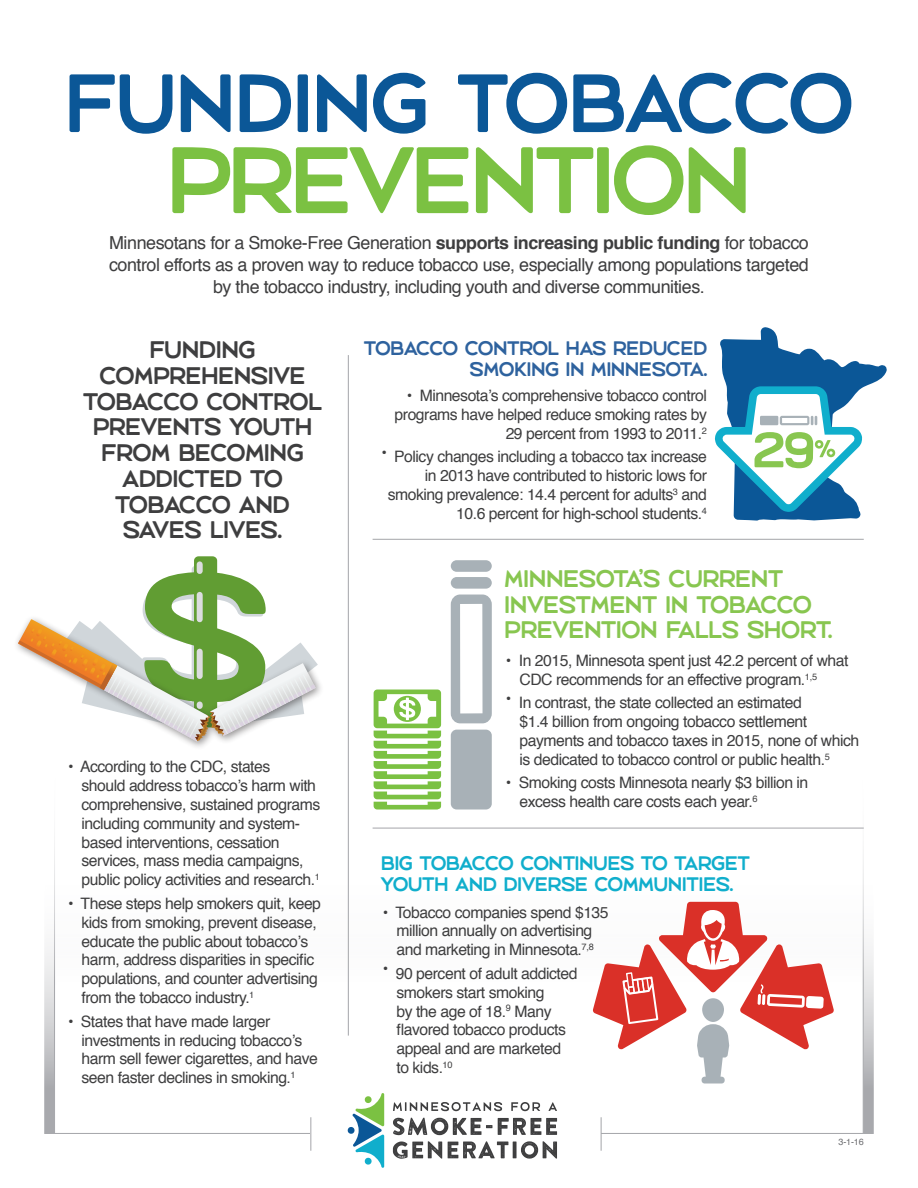
<style>
.page{position:relative;width:918px;height:1188px;background:#fff}
.page>*{position:absolute;margin:0;border:0;box-sizing:border-box;transform-origin:0 0}
.t1{font:94.2px "Mrs Onion";letter-spacing:-.15em;color:#7bc142}
.t2{font:82.35px "Mrs Onion";letter-spacing:-.13em;color:#0b5797}
.t3{font:24px/25.8px "Mrs Onion";letter-spacing:-.13em;color:#3e3e3f;text-align:center}
.t4{font:24px/25.8px "Mrs Onion";letter-spacing:-.13em;color:#88c650}
.t5{font:19.65px/21.3px "Mrs Onion";letter-spacing:-.13em;color:#10aecc}
.t6{font:19.65px/21.3px "Mrs Onion";letter-spacing:-.13em;color:#2e629e;text-align:right}
.t7{font:17.85px/22px "Helvetica";letter-spacing:-.025em;color:#3e3e3f;text-align:center}
.t8{font:15.75px/18.9px "Helvetica";letter-spacing:-.03em;color:#3e3e3f}
.t9{font:9px "Helvetica";color:#6c6d70}
.s1{font-weight:700}
</style>
<div class="page">
<div style="left:44px;top:872px;width:830px;height:262px;background:linear-gradient(to bottom,#fff,#a1a2a7);border:1px solid #a8a9ad"></div>
<div style="left:54px;top:765px;width:810px;height:369px;background:#fff;border:1px solid #a8a9ad"></div>
<hr style="left:348px;top:355px;width:1px;height:681px;background:#a8a9ad">
<div style="left:310px;top:1093px;width:291px;height:75px;background:#fff"></div>
<svg style="left:393px;top:1102px;width:109px;height:9px"></svg>
<svg style="left:511px;top:1102px;width:29px;height:9px"></svg>
<svg style="left:549px;top:1102px;width:8px;height:9px"></svg>
<svg style="left:393px;top:1118px;width:99px;height:17px"></svg>
<svg style="left:498px;top:1118px;width:59px;height:17px"></svg>
<svg style="left:393px;top:1141px;width:49px;height:18px"></svg>
<svg style="left:448px;top:1141px;width:109px;height:18px"></svg>
<svg style="left:347px;top:1093px;width:38px;height:75px"></svg>
<hr style="left:310px;top:1117px;width:1px;height:34px;background:#a8a9ad">
<hr style="left:601px;top:1117px;width:1px;height:34px;background:#a8a9ad">
<svg style="left:18px;top:556px;width:300px;height:186px"></svg>
<div style="left:197px;top:564px;width:6px;height:7px;background:#dcdddf"></div>
<svg style="left:374px;top:690px;width:67px;height:120px"></svg>
<div style="left:451px;top:730px;width:41px;height:80px;background:#a8b1b7;border-radius:6px"></div>
<div style="left:451px;top:577px;width:41px;height:12px;background:#a8b1b7;border-radius:6px"></div>
<div style="left:451px;top:560px;width:41px;height:12px;background:#a8b1b7;border-radius:6px"></div>
<svg style="left:451px;top:595px;width:41px;height:128px"></svg>
<hr style="left:373px;top:539px;width:491px;height:1px;background:#a8a9ad">
<hr style="left:373px;top:828px;width:491px;height:1px;background:#a8a9ad">
<svg style="left:593px;top:902px;width:241px;height:182px"></svg>
<svg style="left:714px;top:327px;width:173px;height:194px"></svg>
<h2 class="t2" style="left:60px;top:56px;width:800px">FUNDING TOBACCO</h2>
<h1 class="t1" style="left:161px;top:127px;width:597px">PREVENTION</h1>
<p class="t7" style="left:109px;top:232px;width:701px">Minnesotans for a Smoke-Free Generation <span class="s1">supports increasing public funding</span> for tobacco control efforts as a proven way to reduce tobacco use, especially among populations targeted by the tobacco industry, including youth and diverse communities.</p>
<h3 class="t3" style="left:82px;top:338px;width:243px">FUNDING<br>COMPREHENSIVE<br>TOBACCO CONTROL<br>PREVENTS YOUTH<br>FROM BECOMING<br>ADDICTED TO<br>TOBACCO AND<br>SAVES LIVES.</h3>
<p class="t6" style="left:363px;top:338px;width:347px">TOBACCO CONTROL HAS REDUCED<br>SMOKING IN MINNESOTA.</p>
<p class="t8" style="left:395px;top:387px;width:314px;text-align:right">• Minnesota’s comprehensive tobacco control programs have helped reduce smoking rates by<br>29 percent from 1993 to 2011.<sup>2</sup></p>
<p class="t8" style="left:381px;top:448px;width:327px;text-align:right">• Policy changes including a tobacco tax increase in 2013 have contributed to historic lows for smoking prevalence: 14.4 percent for adults<sup>3</sup> and 10.6 percent for high-school students.<sup>4</sup></p>
<p class="t8" style="left:82px;top:757px;width:240px;text-indent:-13px">• According to the CDC, states<br>should address tobacco’s harm with comprehensive, sustained programs including community and system&shy;based interventions, cessation services, mass media campaigns, public policy activities and research.<sup>1</sup></p>
<p class="t8" style="left:82px;top:894px;width:241px;text-indent:-13px">• These steps help smokers quit, keep kids from smoking, prevent disease, educate the public about tobacco’s harm, address disparities in specific populations, and counter advertising from the tobacco industry.<sup>1</sup></p>
<p class="t8" style="left:82px;top:1012px;width:238px;text-indent:-13px">• States that have made larger investments in reducing tobacco’s harm sell fewer cigarettes, and have seen faster declines in smoking.<sup>1</sup></p>
<h3 class="t4" style="left:503px;top:566px;width:333px">MINNESOTA’S CURRENT<br>INVESTMENT IN TOBACCO<br>PREVENTION FALLS SHORT.</h3>
<p class="t8" style="left:519px;top:651px;width:331px;text-indent:-13px">• In 2015, Minnesota spent just 42.2 percent of what<br>CDC recommends for an effective program.<sup>1,5</sup></p>
<p class="t8" style="left:519px;top:694px;width:341px;text-indent:-13px">• In contrast, the state collected an estimated<br>$1.4 billion from ongoing tobacco settlement payments and tobacco taxes in 2015, none of which is dedicated to tobacco control or public health.<sup>5</sup></p>
<p class="t8" style="left:519px;top:774px;width:290px;text-indent:-13px">• Smoking costs Minnesota nearly $3 billion in excess health care costs each year.<sup>6</sup></p>
<p class="t5" style="left:380px;top:853px;width:372px">BIG TOBACCO CONTINUES TO TARGET<br>YOUTH AND DIVERSE COMMUNITIES.</p>
<p class="t8" style="left:383px;top:903px;width:227px;text-align:center">• Tobacco companies spend $135 million annually on advertising<br>and marketing in Minnesota.<sup>7,8</sup></p>
<p class="t8" style="left:396px;top:964px;width:182px;text-indent:-13px">• 90 percent of adult addicted smokers start smoking<br>by the age of 18.<sup>9</sup> Many flavored tobacco products appeal and are marketed to kids.<sup>10</sup></p>
<p class="t9" style="left:839px;top:1135px;width:27px">3-1-16</p>
</div>
